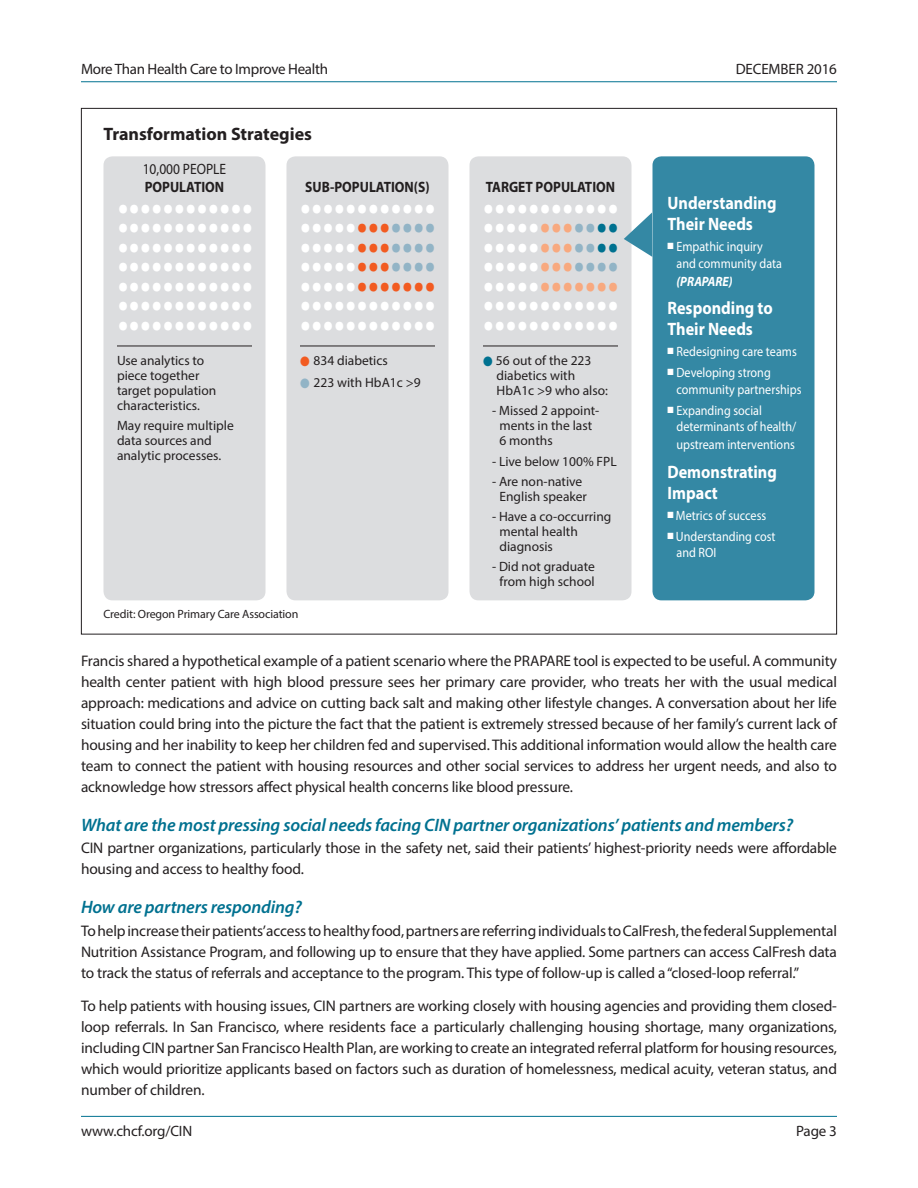
<style>
.page{position:relative;width:918px;height:1188px;background:#fff}
.page>*{position:absolute;margin:0;border:0;box-sizing:border-box;transform-origin:0 0}
.graph_bold_text{font:700 48px "Myriad Pro";color:#fff;scale:.9 1}
.graph_bold_text-2{font:700 48px "Myriad Pro";color:#f25b21;scale:.9 1}
.graph_bold_text-3{font:700 48px "Myriad Pro";color:#f8a97f;scale:.9 1}
.Question{font:italic 600 18px "Myriad Pro";letter-spacing:-.01em;color:#007190}
.graph_type-reversed{font:700 18px/21px "Myriad Pro";color:#fff;scale:.9 1}
.graph_heading{font:700 18px "Myriad Pro";color:#231f20}
.Body_Text{font:15.3px/21px "Myriad Pro";letter-spacing:-.01em;color:#231f20;text-align:justify}
.graph_bold_text-4{font:15px "Myriad Pro";letter-spacing:-.02em;color:#231f20}
.graph_bold_text-5{font:700 15px "Myriad Pro";color:#231f20;scale:.9 1}
.graph_bold_text-6{font:15px/18px "Myriad Pro";color:#231f20;scale:.9 1}
.intro_text{font:15px "Myriad Pro";letter-spacing:-.01em;color:#231f20}
.graph_list{font:13.5px/15px "Myriad Pro";color:#231f20}
.graph_type-reversed-2{font:13.5px/16.5px "Myriad Pro";color:#fff;scale:.9 1}
.graph_type-reversed-3{font:italic 700 13.5px "Myriad Pro";color:#fff;scale:.9 1}
.graph_source{font:12px "Myriad Pro";letter-spacing:-.01em;color:#231f20}
.s1{font-weight:700}
.s2{color:#f25b21}
.s3{color:#92b4c6}
.s4{color:#fff}
.s5{color:#f8a97f}
.s6{color:#007190}
</style>
<div class="page">
<hr style="left:81px;top:1116px;width:756px;height:1px;background:#007190">
<hr style="left:81px;top:81px;width:756px;height:1px;background:#007190">
<div style="left:104px;top:156px;width:162px;height:444px;background:#dcdddf;border-radius:9px"></div>
<div style="left:286px;top:156px;width:162px;height:444px;background:#dcdddf;border-radius:9px"></div>
<div style="left:470px;top:156px;width:162px;height:444px;background:#dcdddf;border-radius:9px"></div>
<div style="left:652px;top:156px;width:162px;height:444px;background:#3488a4;border-radius:9px"></div>
<hr style="left:117px;top:346px;width:135px;height:1px;background:#231f20">
<hr style="left:300px;top:346px;width:135px;height:1px;background:#231f20">
<hr style="left:483px;top:346px;width:135px;height:1px;background:#231f20">
<svg style="left:624px;top:212px;width:28px;height:45px"></svg>
<p class="graph_bold_text-4" style="left:81px;top:60px;width:249px">More Than Health Care to Improve Health</p>
<p class="graph_bold_text-4" style="left:736px;top:60px;width:103px">DECEMBER 2016</p>
<p class="graph_heading" style="left:104px;top:122px;width:210px">Transformation Strategies</p>
<p class="graph_bold_text-6" style="left:143px;top:160px;width:94px">10,000 PEOPLE<br><span class="s1">POPULATION</span></p>
<p class="graph_bold_text" style="left:117px;top:165px;width:152px">............</p>
<p class="graph_bold_text" style="left:117px;top:185px;width:152px">............</p>
<p class="graph_bold_text" style="left:117px;top:204px;width:152px">............</p>
<p class="graph_bold_text" style="left:117px;top:224px;width:152px">............</p>
<p class="graph_bold_text" style="left:117px;top:243px;width:152px">............</p>
<p class="graph_bold_text" style="left:117px;top:263px;width:152px">............</p>
<p class="graph_bold_text" style="left:117px;top:282px;width:152px">............</p>
<p class="graph_list" style="left:117px;top:353px;width:101px">Use analytics to piece together target population characteristics.</p>
<p class="graph_list" style="left:117px;top:418px;width:118px">May require multiple data sources and analytic processes.</p>
<p class="graph_bold_text-5" style="left:305px;top:177px;width:140px">SUB-POPULATION(S)</p>
<p class="graph_bold_text-5" style="left:486px;top:177px;width:145px">TARGET POPULATION</p>
<p class="graph_bold_text" style="left:300px;top:165px;width:152px">............</p>
<p class="graph_bold_text" style="left:300px;top:185px;width:152px">.....<span class="s2">...</span><span class="s3">....</span></p>
<p class="graph_bold_text" style="left:300px;top:204px;width:152px">.....<span class="s2">...</span><span class="s3">....</span></p>
<p class="graph_bold_text" style="left:300px;top:224px;width:152px">.....<span class="s2">...</span><span class="s3">....</span></p>
<p class="graph_bold_text-2" style="left:300px;top:243px;width:152px"><span class="s4">.....</span>.......</p>
<p class="graph_bold_text" style="left:300px;top:263px;width:152px">............</p>
<p class="graph_bold_text" style="left:300px;top:282px;width:152px">............</p>
<p class="graph_list" style="left:300px;top:353px;width:89px"><span class="s2">●</span> 834 diabetics</p>
<p class="graph_list" style="left:300px;top:375px;width:122px"><span class="s3">●</span> 223 with HbA1c &gt;9</p>
<p class="graph_bold_text" style="left:483px;top:165px;width:152px">............</p>
<p class="graph_bold_text" style="left:483px;top:185px;width:152px">.....<span class="s5">...</span><span class="s3">..</span><span class="s6">..</span></p>
<p class="graph_bold_text" style="left:483px;top:204px;width:152px">.....<span class="s5">...</span><span class="s3">..</span><span class="s6">..</span></p>
<p class="graph_bold_text" style="left:483px;top:224px;width:152px">.....<span class="s5">...</span><span class="s3">....</span></p>
<p class="graph_bold_text-3" style="left:483px;top:243px;width:152px"><span class="s4">.....</span>.......</p>
<p class="graph_bold_text" style="left:483px;top:263px;width:152px">............</p>
<p class="graph_bold_text" style="left:483px;top:282px;width:152px">............</p>
<p class="graph_list" style="left:496px;top:353px;width:113px;text-indent:-14px"><span class="s6">●</span> 56 out of the 223 diabetics with<br>HbA1c &gt;9 who also:</p>
<p class="graph_list" style="left:500px;top:403px;width:101px;text-indent:-8px">- Missed 2 appoint&shy;ments in the last<br>6 months</p>
<p class="graph_list" style="left:492px;top:453px;width:126px">- Live below 100% FPL</p>
<p class="graph_list" style="left:492px;top:474px;width:97px;text-align:center">- Are non-native<br>English speaker</p>
<p class="graph_list" style="left:500px;top:509px;width:114px;text-indent:-8px">- Have a co-occurring mental health diagnosis</p>
<p class="graph_list" style="left:492px;top:559px;width:104px;text-align:center">- Did not graduate from high school</p>
<p class="graph_source" style="left:104px;top:607px;width:196px">Credit: Oregon Primary Care Association</p>
<p class="graph_type-reversed" style="left:668px;top:192px;width:123px">Understanding<br>Their Needs</p>
<p class="graph_type-reversed-2" style="left:676px;top:238px;width:119px;text-indent:-9px">■ Empathic inquiry and community data</p>
<p class="graph_type-reversed-3" style="left:676px;top:273px;width:64px">(PRAPARE)</p>
<p class="graph_type-reversed" style="left:668px;top:297px;width:119px">Responding to<br>Their Needs</p>
<p class="graph_type-reversed-2" style="left:668px;top:343px;width:145px">■ Redesigning care teams</p>
<p class="graph_type-reversed-2" style="left:676px;top:364px;width:140px;text-indent:-9px">■ Developing strong community partnerships</p>
<p class="graph_type-reversed-2" style="left:676px;top:402px;width:135px;text-indent:-9px">■ Expanding social determinants of health/</p>
<p class="graph_type-reversed-2" style="left:676px;top:436px;width:133px">upstream interventions</p>
<p class="graph_type-reversed" style="left:668px;top:461px;width:123px">Demonstrating<br>Impact</p>
<p class="graph_type-reversed-2" style="left:668px;top:507px;width:111px">■ Metrics of success</p>
<p class="graph_type-reversed-2" style="left:676px;top:528px;width:112px;text-indent:-9px">■ Understanding cost and ROI</p>
<p class="Body_Text" style="left:81px;top:650px;width:758px">Francis shared a hypothetical example of a patient scenario where the PRAPARE tool is expected to be useful. A community health center patient with high blood pressure sees her primary care provider, who treats her with the usual medical approach: medications and advice on cutting back salt and making other lifestyle changes. A conversation about her life situation could bring into the picture the fact that the patient is extremely stressed because of her family’s current lack of housing and her inability to keep her children fed and supervised. This additional information would allow the health care team to connect the patient with housing resources and other social services to address her urgent needs, and also to acknowledge how stressors affect physical health concerns like blood pressure.</p>
<p class="Question" style="left:81px;top:813px;width:714px">What are the most pressing social needs facing CIN partner organizations’ patients and members?</p>
<p class="Body_Text" style="left:81px;top:837px;width:758px">CIN partner organizations, particularly those in the safety net, said their patients’ highest-priority needs were affordable housing and access to healthy food.</p>
<p class="Question" style="left:81px;top:896px;width:222px">How are partners responding?</p>
<p class="Body_Text" style="left:81px;top:920px;width:758px">To help increase their patients’access to healthy food, partners are referring individuals to CalFresh, the federal Supplemental Nutrition Assistance Program, and following up to ensure that they have applied. Some partners can access CalFresh data to track the status of referrals and acceptance to the program. This type of follow-up is called a “closed-loop referral.”</p>
<p class="Body_Text" style="left:81px;top:995px;width:758px">To help patients with housing issues, CIN partners are working closely with housing agencies and providing them closed&shy;loop referrals. In San Francisco, where residents face a particularly challenging housing shortage, many organizations, including CIN partner San Francisco Health Plan, are working to create an integrated referral platform for housing resources, which would prioritize applicants based on factors such as duration of homelessness, medical acuity, veteran status, and number of children.</p>
<p class="intro_text" style="left:81px;top:1122px;width:113px">www.chcf.org/CIN</p>
<p class="intro_text" style="left:796px;top:1122px;width:42px">Page 3</p>
</div>
